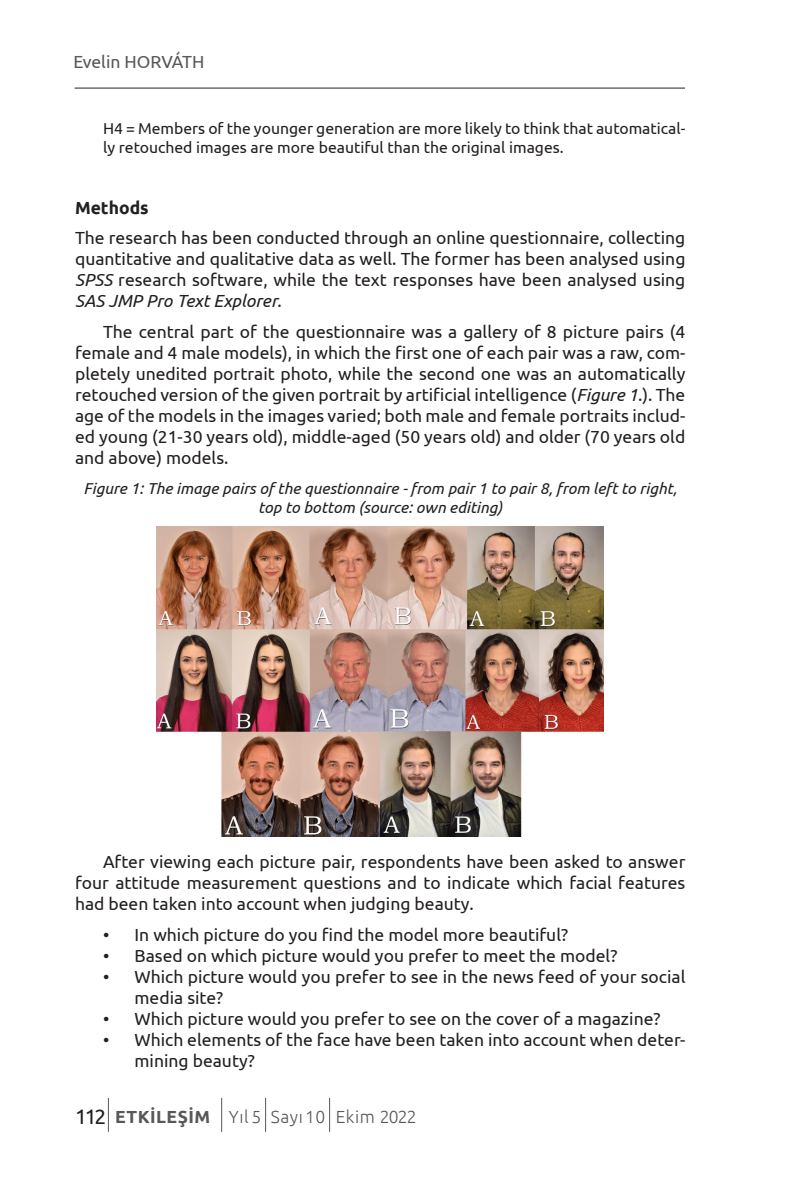
<style>
.page{position:relative;width:794px;height:1191px;background:#fff}
.page>*{position:absolute;margin:0;border:0;box-sizing:border-box;transform-origin:0 0}
.ana_metin{font:17.5px/21px "Ubuntu";color:#231f20;text-align:justify}
.t1{font:300 17.5px "Ubuntu";letter-spacing:.03em;color:#57585a}
.t2{font:17.5px "Ubuntu";color:#57585a}
.ara_başlık{font:700 17.5px "Ubuntu";color:#231f20}
.alıntı_metin{font:15.75px/18.9px "Ubuntu";color:#231f20}
.şekil{font:italic 15.75px/18.9px "Ubuntu";color:#231f20;text-align:center}
.s1{font-style:italic}
.s2{font-weight:400;font-size:21px;color:#231f20}
.s3{font-weight:700}
</style>
<div class="page">
<hr style="left:75px;top:88px;width:610px;height:1px;background:#231f20">
<hr style="left:108px;top:1098px;width:1px;height:33px;background:#57585a">
<hr style="left:221px;top:1098px;width:1px;height:33px;background:#57585a">
<hr style="left:265px;top:1098px;width:1px;height:33px;background:#57585a">
<hr style="left:329px;top:1098px;width:1px;height:33px;background:#57585a">
<img style="left:157px;top:526px;width:447px;height:310px">
<p class="t2" style="left:73px;top:52px;width:133px">Evelin HORVÁTH</p>
<p class="alıntı_metin" style="left:103px;top:118px;width:584px">H4 = Members of the younger generation are more likely to think that automatical&shy;ly retouched images are more beautiful than the original images.</p>
<p class="ara_başlık" style="left:75px;top:197px;width:75px">Methods</p>
<p class="ana_metin" style="left:75px;top:226px;width:612px">The research has been conducted through an online questionnaire, collecting quantitative and qualitative data as well. The former has been analysed using <span class="s1">SPSS</span> research software, while the text responses have been analysed using <span class="s1">SAS JMP Pro Text Explorer</span>.</p>
<p class="ana_metin" style="left:75px;top:321px;width:612px;text-indent:28px">The central part of the questionnaire was a gallery of 8 picture pairs (4 female and 4 male models), in which the first one of each pair was a raw, com&shy;pletely unedited portrait photo, while the second one was an automatically retouched version of the given portrait by artificial intelligence (<span class="s1">Figure 1</span>.). The age of the models in the images varied; both male and female portraits includ&shy;ed young (21-30 years old), middle-aged (50 years old) and older (70 years old and above) models.</p>
<p class="şekil" style="left:83px;top:478px;width:595px">Figure 1: The image pairs of the questionnaire - from pair 1 to pair 8, from left to right, top to bottom (source: own editing)</p>
<p class="ana_metin" style="left:75px;top:850px;width:612px;text-indent:28px">After viewing each picture pair, respondents have been asked to answer four attitude measurement questions and to indicate which facial features had been taken into account when judging beauty.</p>
<p class="ana_metin" style="left:103px;top:924px;width:466px">• In which picture do you find the model more beautiful?</p>
<p class="ana_metin" style="left:103px;top:945px;width:516px">• Based on which picture would you prefer to meet the model?</p>
<p class="ana_metin" style="left:135px;top:966px;width:552px;text-indent:-32px">• Which picture would you prefer to see in the news feed of your social media site?</p>
<p class="ana_metin" style="left:103px;top:1008px;width:559px">• Which picture would you prefer to see on the cover of a magazine?</p>
<p class="ana_metin" style="left:135px;top:1029px;width:552px;text-indent:-32px">• Which elements of the face have been taken into account when deter&shy;mining beauty?</p>
<p class="t1" style="left:75px;top:1106px;width:343px"><span class="s2">112</span> <span class="s3">ETKİLEŞİM</span> Yıl 5 Sayı10 Ekim 2022</p>
</div>
